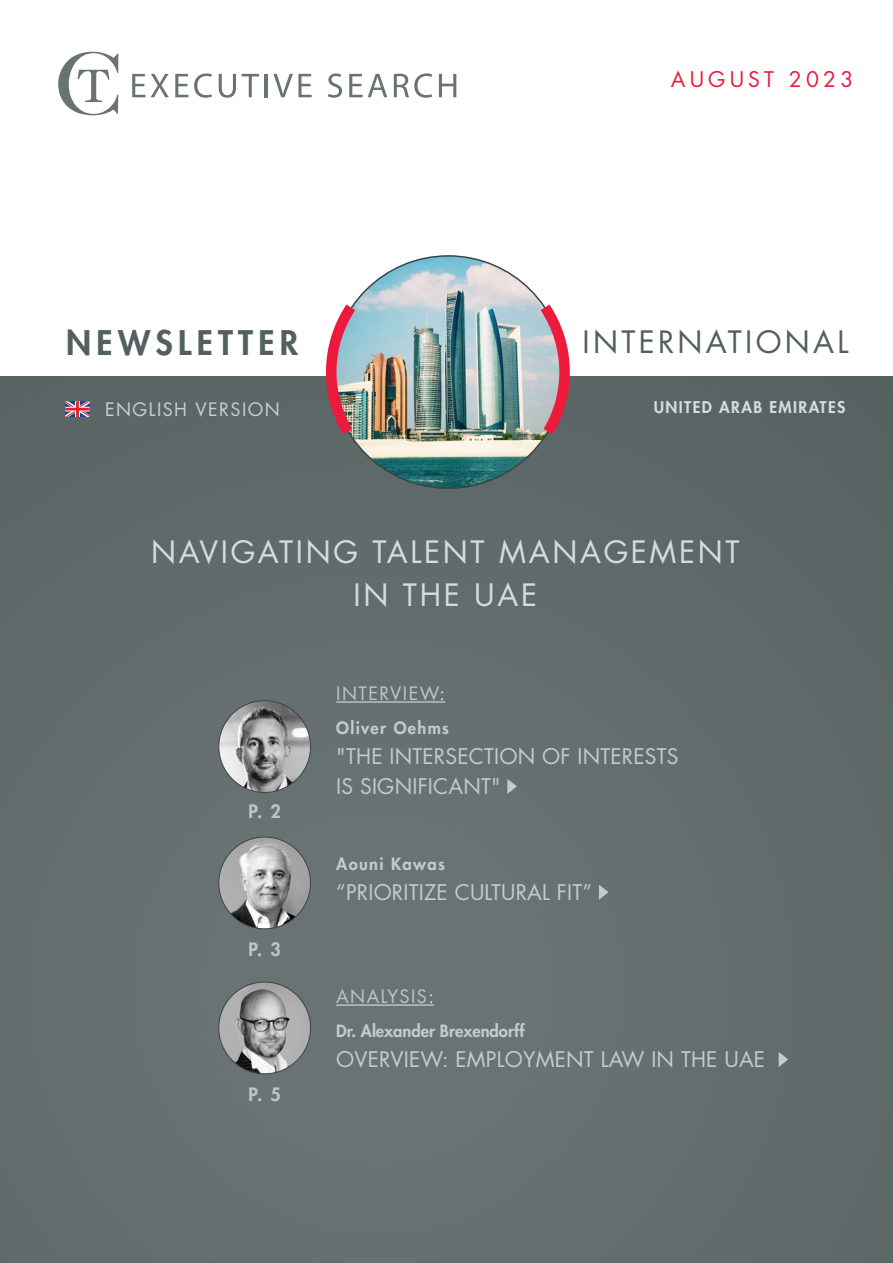
<style>
.page{position:relative;width:893px;height:1263px;background:#fff}
.page>*{position:absolute;margin:0;border:0;box-sizing:border-box;transform-origin:0 0}
.t1{font:800 33px "Futura Std";letter-spacing:.16em;color:#545f60}
.t2{font:30px/43.5px "Futura Std";letter-spacing:.09em;color:#d6dcdb}
.t3{font:30px "Futura Std";letter-spacing:.11em;color:#545f60}
.t4{font:21px/30px "Futura Std";letter-spacing:.01em;color:#c5cbcb}
.t5{font:21px "Futura Std";letter-spacing:.2em;color:#ed1a3b}
.t6{font:18px "Futura Std";letter-spacing:.08em;color:#bec5c5}
.t7{font:18px "Futura Std";letter-spacing:.08em;color:#c9cfd0}
.t8{font:800 18px "Futura Std";color:#bec5c5}
.t9{font:800 16.5px "Futura Std";color:#c5cbcb}
.t10{font:800 16.5px "Futura Std";letter-spacing:.08em;color:#c5cbcb}
.t11{font:800 15.75px "Futura Std";letter-spacing:.09em;color:#d6dcdb}
.s1{color:#e7eaea}
</style>
<div class="page">
<div style="left:0;top:377px;width:893px;height:886px;background:#636d6e"></div>
<svg style="left:58px;top:52px;width:60px;height:63px"></svg>
<svg style="left:132px;top:74px;width:13px;height:23px"></svg>
<svg style="left:151px;top:74px;width:18px;height:23px"></svg>
<svg style="left:175px;top:73px;width:37px;height:25px"></svg>
<svg style="left:219px;top:74px;width:17px;height:24px"></svg>
<svg style="left:242px;top:74px;width:17px;height:23px"></svg>
<hr style="left:265px;top:74px;width:3px;height:23px;background:#6a7374">
<svg style="left:273px;top:74px;width:39px;height:23px"></svg>
<svg style="left:328px;top:73px;width:14px;height:25px"></svg>
<svg style="left:349px;top:74px;width:13px;height:23px"></svg>
<svg style="left:368px;top:74px;width:19px;height:23px"></svg>
<svg style="left:394px;top:73px;width:38px;height:25px"></svg>
<svg style="left:439px;top:74px;width:17px;height:23px"></svg>
<svg style="left:65px;top:401px;width:25px;height:16px"></svg>
<img style="left:219px;top:837px;width:92px;height:92px;border-radius:46px">
<img style="left:219px;top:982px;width:92px;height:92px;border-radius:46px">
<img style="left:332px;top:256px;width:232px;height:232px;border-radius:116px">
<img style="left:321px;top:293px;width:44px;height:153px">
<svg style="left:530px;top:293px;width:45px;height:153px"></svg>
<img style="left:219px;top:701px;width:92px;height:91px;border-radius:46px">
<hr style="left:336px;top:701px;width:109px;height:1px;background:#e7eaea">
<hr style="left:336px;top:1004px;width:98px;height:1px;background:#e7eaea">
<svg style="left:507px;top:779px;width:10px;height:15px"></svg>
<svg style="left:599px;top:884px;width:9px;height:16px"></svg>
<svg style="left:779px;top:1052px;width:9px;height:15px"></svg>
<p class="t5" style="left:671px;top:66px;width:184px">AU GU ST 2023</p>
<h1 class="t1" style="left:66px;top:322px;width:233px">Newsletter</h1>
<h2 class="t3" style="left:583px;top:323px;width:268px">INTERNATIONAL</h2>
<p class="t7" style="left:105px;top:397px;width:171px">ENGLISH VERSION</p>
<p class="t11" style="left:654px;top:397px;width:193px">Un ited Arab Emirates</p>
<h2 class="t2" style="left:354px;top:530px;width:387px;text-indent:-202px">NAVIGATING TALENT MANAGEMENT<br>IN THE UAE</h2>
<p class="t8" style="left:249px;top:799px;width:34px">P. 2</p>
<p class="t8" style="left:249px;top:938px;width:34px">P. 3</p>
<p class="t8" style="left:249px;top:1083px;width:34px">P. 5</p>
<p class="t6" style="left:336px;top:682px;width:110px">INTERVIEW<span class="s1">:</span></p>
<p class="t10" style="left:336px;top:717px;width:114px">Oliver Oehms</p>
<p class="t4" style="left:336px;top:741px;width:344px">"THE INTERSECTION OF INTERESTS<br>IS SIGN IFICANT"</p>
<p class="t10" style="left:336px;top:853px;width:110px">Aouni Kawas</p>
<p class="t4" style="left:336px;top:877px;width:257px">“PRIORITIZE CU LTU RAL FIT”</p>
<p class="t6" style="left:336px;top:985px;width:99px">ANALYSIS<span class="s1">:</span></p>
<p class="t9" style="left:336px;top:1020px;width:190px">Dr. Alexander Brexendorff</p>
<p class="t4" style="left:336px;top:1044px;width:134px">OVERVIEW: EMP</p>
<p class="t4" style="left:497px;top:1044px;width:256px">LOYMENT LAW IN THE UAE</p>
</div>
